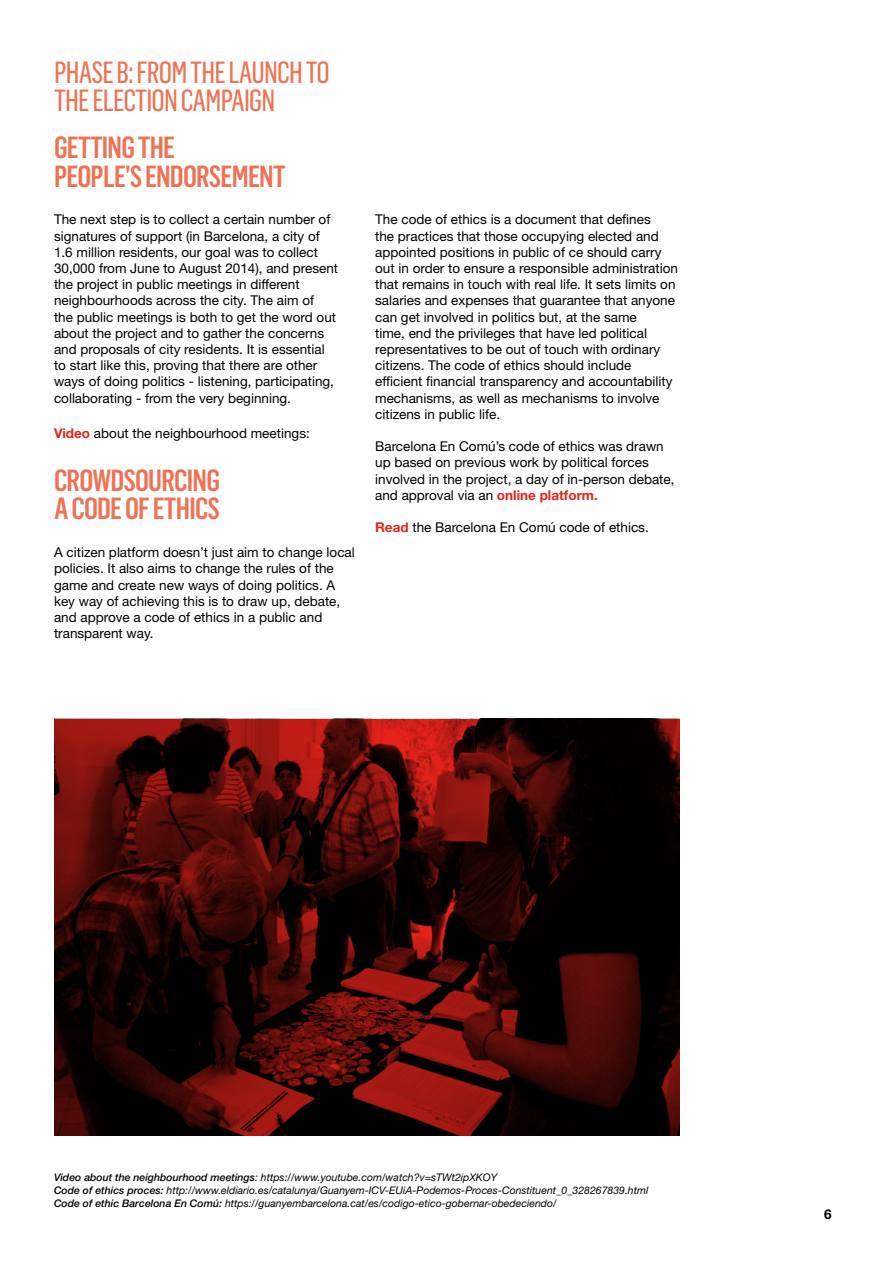
<style>
.page{position:relative;width:893px;height:1263px;background:#fff}
.page>*{position:absolute;margin:0;border:0;box-sizing:border-box;transform-origin:0 0}
.t1{font:500 30px/28.5px "Flama Condensed";letter-spacing:-.025em;color:#ee7253}
.t2{font:30px/28.5px "Flama Condensed Basic";letter-spacing:-.025em;color:#ee7253}
.t3{font:13.5px/16.2px "Helvetica Neue LT Std";color:#000}
.t4{font:700 13.5px "Helvetica Neue LT Std";color:#000}
.t5{font:italic 10.5px/12.6px "Helvetica Neue LT Std";color:#000}
.s1{font-weight:700;color:#e5231b}
.s2{font-weight:500}
</style>
<div class="page">
<img style="left:54px;top:719px;width:625px;height:416px">
<h1 class="t2" style="left:54px;top:57px;width:277px">PHASE B: FROM THE LAUNCH TO<br>THE ELECTION CAMPAIGN</h1>
<h1 class="t1" style="left:54px;top:132px;width:233px">GETTING THE<br>PEOPLE’S ENDORSEMENT</h1>
<p class="t3" style="left:54px;top:211px;width:286px">The next step is to collect a certain number of signatures of support (in Barcelona, a city of 1.6 million residents, our goal was to collect 30,000 from June to August 2014), and present the project in public meetings in different neighbourhoods across the city. The aim of<br>the public meetings is both to get the word out about the project and to gather the concerns and proposals of city residents. It is essential to start like this, proving that there are other ways of doing politics - listening, participating, collaborating - from the very beginning.</p>
<p class="t3" style="left:54px;top:425px;width:257px"><span class="s1">Video</span> about the neighbourhood meetings:</p>
<h1 class="t1" style="left:54px;top:465px;width:168px">CROWDSOURCING<br>A CODE OF ETHICS</h1>
<p class="t3" style="left:54px;top:544px;width:302px">A citizen platform doesn’t just aim to change local policies. It also aims to change the rules of the game and create new ways of doing politics. A key way of achieving this is to draw up, debate, and approve a code of ethics in a public and transparent way.</p>
<p class="t3" style="left:375px;top:211px;width:304px">The code of ethics is a document that defines<br>the practices that those occupying elected and appointed positions in public of ce should carry out in order to ensure a responsible administration that remains in touch with real life. It sets limits on salaries and expenses that guarantee that anyone can get involved in politics but, at the same<br>time, end the privileges that have led political representatives to be out of touch with ordinary citizens. The code of ethics should include efficient financial transparency and accountability mechanisms, as well as mechanisms to involve citizens in public life.</p>
<p class="t3" style="left:375px;top:438px;width:301px">Barcelona En Comú’s code of ethics was drawn up based on previous work by political forces involved in the project, a day of in-person debate, and approval via an <span class="s1">online platform.</span></p>
<p class="t3" style="left:375px;top:519px;width:275px"><span class="s1">Read</span> the Barcelona En Comú code of ethics.</p>
<p class="t5" style="left:54px;top:1171px;width:596px"><span class="s2">Video about the neighbourhood meetings</span>: https://www.youtube.com/watch?v=sTWt2ipXKOY<br><span class="s2">Code of ethics proces:</span> http://www.eldiario.es/catalunya/Guanyem-ICV-EUiA-Podemos-Proces-Constituent_0_328267839.html<br><span class="s2">Code of ethic Barcelona En Comú:</span> https://guanyembarcelona.cat/es/codigo-etico-gobernar-obedeciendo/</p>
<p class="t4" style="left:824px;top:1205px;width:9px">6</p>
</div>
